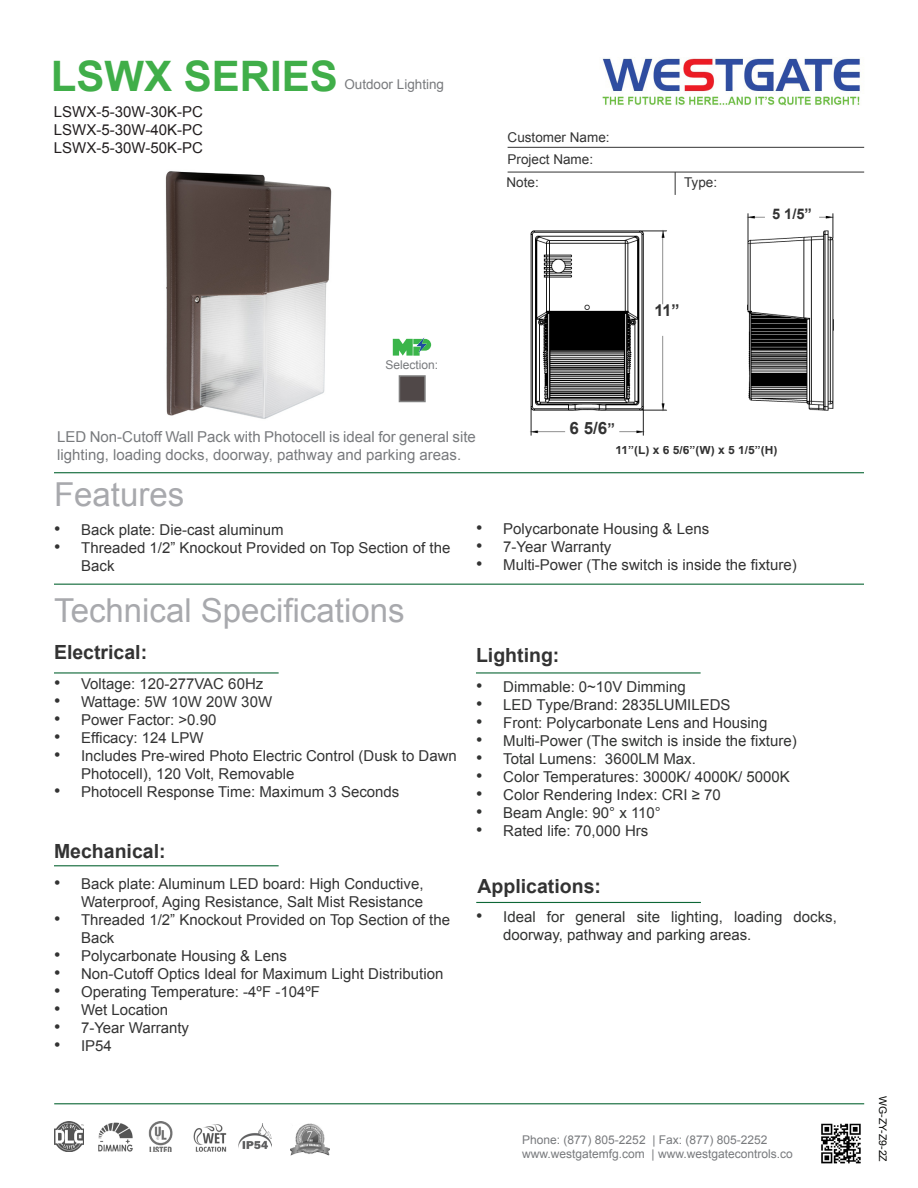
<style>
.page{position:relative;width:918px;height:1188px;background:#fff}
.page>*{position:absolute;margin:0;border:0;box-sizing:border-box;transform-origin:0 0}
.t1{font:700 42px "Arial";color:#40ae49}
.t2{font:33px "Arial";color:#a8a9ad}
.t3{font:700 19.5px "Arial";color:#333}
.t4{font:700 16.95px "Arial";color:#333}
.t5{font:700 16.2px "Arial";color:#333}
.t6{font:15px/18px "Arial";color:#333}
.t7{font:15px/18px "Arial";color:#323332}
.t8{font:15px/18px "Arial";color:#787a7d}
.t9{font:15px/18px "Arial";color:#231f20;text-align:justify}
.t10{font:15px "Arial";color:#323332}
.t11{font:700 14.7px "Arial";color:#333}
.t12{font:13.5px "Arial";color:#333}
.t13{font:13.5px "Arial";color:#787a7d}
.t14{font:12px "Arial";color:#787a7d}
.t15{font:700 12px "Arial";color:#333}
.t16{font:10.5px "Arial";color:#040503}
.s1{font-style:inherit}
.s2{font-size:15.15px}
.s3{font-size:18px}
.s4{font-size:18px;color:#323332}
</style>
<div class="page">
<img style="left:165px;top:171px;width:167px;height:248px">
<hr style="left:54px;top:472px;width:810px;height:1px;background:#0d6736">
<hr style="left:508px;top:147px;width:356px;height:1px;background:#333">
<svg style="left:675px;top:173px;width:1px;height:22px"></svg>
<hr style="left:508px;top:172px;width:356px;height:1px;background:#333">
<hr style="left:54px;top:584px;width:810px;height:1px;background:#0d6736">
<hr style="left:54px;top:672px;width:225px;height:2px;background:#0d6736">
<hr style="left:476px;top:672px;width:225px;height:2px;background:#0d6736">
<hr style="left:54px;top:865px;width:225px;height:1px;background:#0d6736">
<img style="left:602px;top:58px;width:258px;height:48px">
<hr style="left:476px;top:902px;width:225px;height:1px;background:#0d6736">
<hr style="left:54px;top:1103px;width:810px;height:1px;background:#0d6736">
<img style="left:821px;top:1123px;width:40px;height:41px">
<img style="left:530px;top:213px;width:304px;height:223px">
<div style="left:652px;top:304px;width:30px;height:32px;background:#fff"></div>
<div style="left:765px;top:208px;width:54px;height:17px;background:#fff"></div>
<div style="left:565px;top:422px;width:54px;height:19px;background:#fff"></div>
<div style="left:399px;top:375px;width:27px;height:27px;background:#504848;border:2px solid #7f7f7f"></div>
<img style="left:148px;top:1122px;width:25px;height:30px">
<img style="left:54px;top:1122px;width:29px;height:29px">
<img style="left:290px;top:1124px;width:40px;height:32px">
<img style="left:239px;top:1123px;width:32px;height:27px">
<img style="left:193px;top:1124px;width:34px;height:28px">
<svg style="left:393px;top:339px;width:38px;height:17px"></svg>
<img style="left:415px;top:337px;width:13px;height:17px">
<img style="left:98px;top:1122px;width:35px;height:30px">
<p class="t1" style="left:51px;top:48px;width:289px">LSWX SERIES</p>
<p class="t9" style="left:54px;top:103px;width:151px">LSWX-5-30W-30K-PC LSWX-5-30W-40K-PC LSWX-5-30W-<span class="s1">5</span>0K-PC</p>
<p class="t13" style="left:344px;top:75px;width:101px">Outdoor Lighting</p>
<p class="t12" style="left:508px;top:128px;width:104px">Customer Name:</p>
<p class="t12" style="left:508px;top:150px;width:87px">Project Name:</p>
<p class="t12" style="left:507px;top:173px;width:34px">Note:</p>
<p class="t12" style="left:684px;top:173px;width:35px">Type:</p>
<p class="t11" style="left:772px;top:204px;width:41px">5 1/5”</p>
<p class="t14" style="left:386px;top:357px;width:54px">Selection:</p>
<p class="t8" style="left:57px;top:428px;width:420px">LED Non-Cutoff Wall Pack with Photocell is ideal for general site lighting, loading docks, doorway, pathway and parking areas.</p>
<p class="t2" style="left:54px;top:473px;width:132px">Features</p>
<p class="t5" style="left:654px;top:300px;width:27px">11”</p>
<p class="t4" style="left:570px;top:417px;width:47px">6 5/6<span class="s2">”</span></p>
<p class="t15" style="left:616px;top:442px;width:164px">11”(L) x 6 5/6”(W) x 5 1/5”(H)</p>
<p class="t6" style="left:54px;top:521px;width:231px"><span class="s3">•</span> Back plate: Die-cast aluminum</p>
<p class="t6" style="left:81px;top:539px;width:371px;text-indent:-27px"><span class="s3">•</span> Threaded 1/2” Knockout Provided on Top Section of the<br>Back</p>
<p class="t2" style="left:54px;top:589px;width:352px">Technical Specifications</p>
<p class="t3" style="left:54px;top:639px;width:95px">Electrical:</p>
<p class="t6" style="left:54px;top:675px;width:211px"><span class="s3">•</span> Voltage: 120-277VAC 60Hz</p>
<p class="t6" style="left:54px;top:693px;width:220px"><span class="s3">•</span> Wattage: 5W 10W 20W 30W</p>
<p class="t6" style="left:54px;top:711px;width:164px"><span class="s3">•</span> Power Factor: &gt;0.90</p>
<p class="t6" style="left:54px;top:729px;width:151px"><span class="s3">•</span> Efficacy: 124 LPW</p>
<p class="t6" style="left:81px;top:747px;width:377px;text-indent:-27px"><span class="s3">•</span> Includes Pre-wired Photo Electric Control (Dusk to Dawn<br>Photocell), 120 Volt, Removable</p>
<p class="t6" style="left:54px;top:783px;width:347px"><span class="s3">•</span> Photocell Response Time: Maximum 3 Seconds</p>
<p class="t3" style="left:54px;top:838px;width:113px">Mechanical:</p>
<p class="t6" style="left:54px;top:875px;width:371px;text-align:right"><span class="s3">•</span> Back plate: Aluminum LED board: High Conductive,<br>Waterproof, Aging Resistance, Salt Mist Resistance</p>
<p class="t6" style="left:81px;top:911px;width:371px;text-indent:-27px"><span class="s3">•</span> Threaded 1/2” Knockout Provided on Top Section of the<br>Back</p>
<p class="t6" style="left:54px;top:947px;width:234px"><span class="s3">•</span> Polycarbonate Housing &amp; Lens</p>
<p class="t6" style="left:54px;top:965px;width:391px"><span class="s3">•</span> Non-Cutoff Optics Ideal for Maximum Light Distribution</p>
<p class="t6" style="left:54px;top:983px;width:268px"><span class="s3">•</span> Operating Temperature: -4ºF -104ºF</p>
<p class="t6" style="left:54px;top:1001px;width:116px"><span class="s3">•</span> Wet Location</p>
<p class="t6" style="left:54px;top:1019px;width:137px"><span class="s3">•</span> 7-Year Warranty</p>
<p class="t6" style="left:54px;top:1037px;width:59px"><span class="s3">•</span> IP54</p>
<p class="t6" style="left:476px;top:520px;width:234px"><span class="s3">•</span> Polycarbonate Housing &amp; Lens</p>
<p class="t6" style="left:476px;top:538px;width:137px"><span class="s3">•</span> 7-Year Warranty</p>
<p class="t6" style="left:476px;top:556px;width:322px"><span class="s3">•</span> Multi-Power (The switch is inside the fixture)</p>
<p class="t3" style="left:476px;top:642px;width:85px">Lighting:</p>
<p class="t10" style="left:476px;top:677px;width:211px"><span class="s3">•</span> Dimmable: 0~10V Dimming</p>
<p class="t7" style="left:476px;top:696px;width:256px"><span class="s3">•</span> LED Type/Brand: 2835LUMILEDS</p>
<p class="t6" style="left:476px;top:714px;width:293px"><span class="s4">•</span> Front: Polycarbonate Lens and Housing</p>
<p class="t7" style="left:476px;top:732px;width:322px"><span class="s3">•</span> Multi-Power (The switch is inside the fixture)</p>
<p class="t7" style="left:476px;top:750px;width:221px"><span class="s3">•</span> Total Lumens: 3600LM Max.</p>
<p class="t7" style="left:476px;top:768px;width:315px"><span class="s3">•</span> Color Temperatures: 3000K/ 4000K/ 5000K</p>
<p class="t7" style="left:476px;top:786px;width:246px"><span class="s3">•</span> Color Rendering Index: CRI ≥ 70</p>
<p class="t7" style="left:476px;top:804px;width:186px"><span class="s3">•</span> Beam Angle: 90° x 110°</p>
<p class="t6" style="left:476px;top:822px;width:174px"><span class="s4">•</span> Rated life: 70,000 Hrs</p>
<p class="t3" style="left:478px;top:873px;width:125px">Applications:</p>
<p class="t7" style="left:503px;top:908px;width:335px;text-indent:-27px"><span class="s3">•</span> Ideal for general site lighting, loading docks, doorway, pathway and parking areas.</p>
<p class="t14" style="left:522px;top:1132px;width:247px">Phone: (877) 805-2252 | Fax: (877) 805-2252</p>
<p class="t14" style="left:522px;top:1146px;width:272px">www.westgatemfg.com | www.westgatecontrols.co</p>
<p class="t16" style="left:890px;top:1096px;width:67px;rotate:90deg">WG-ZY-Z9-2Z</p>
</div>
